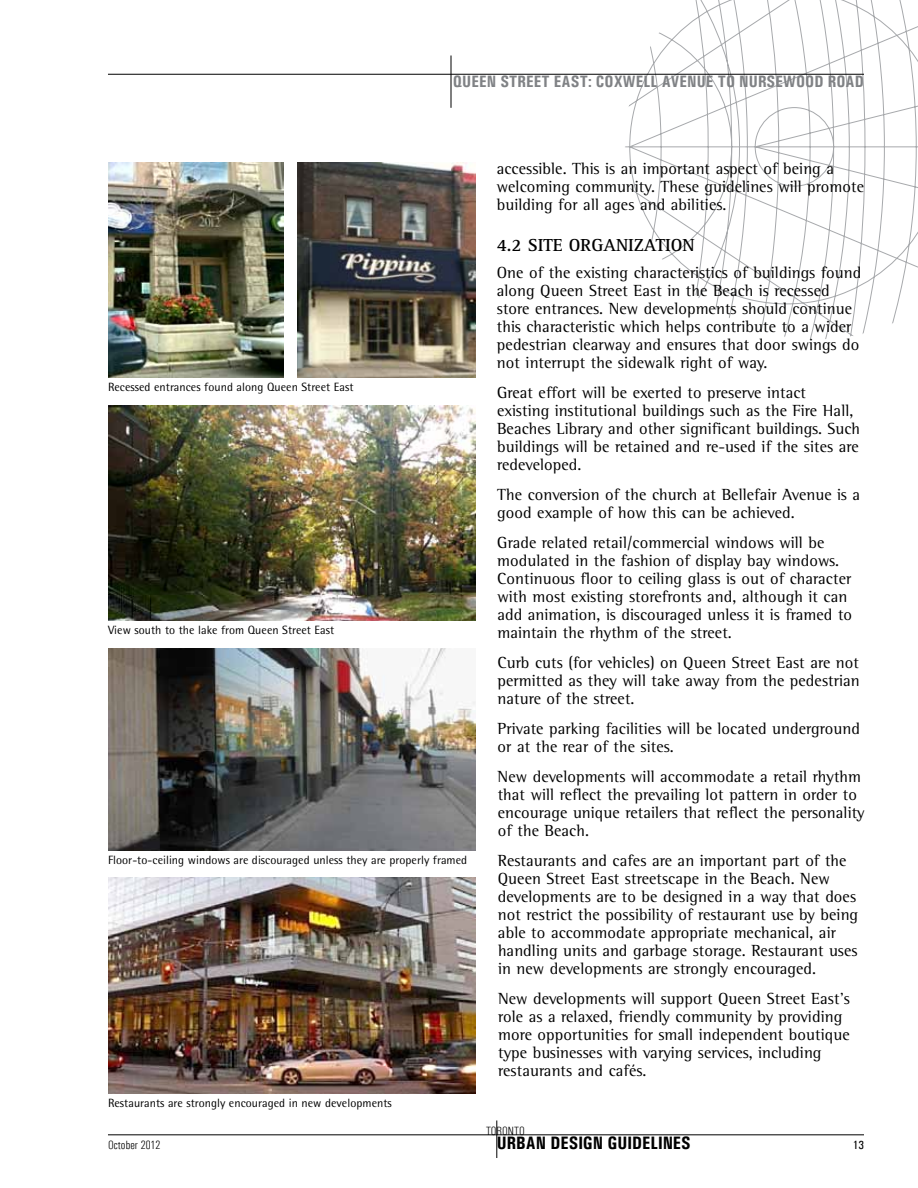
<style>
.page{position:relative;width:918px;height:1188px;background:#fff}
.page>*{position:absolute;margin:0;border:0;box-sizing:border-box;transform-origin:0 0}
.t1{font:700 18px "Univers Condensed";color:#000}
.t2{font:700 18px "Rotis Serif";color:#000}
.t3{font:16.5px/18px "Rotis Semi Serif";letter-spacing:.005em;color:#000}
.t4{font:700 16.5px "Univers Condensed";letter-spacing:.005em;color:#808285}
.t5{font:12px "Rotis Semi Sans";letter-spacing:.005em;color:#000}
.t6{font:300 condensed 12px "Univers";color:#000}
.t7{font:500 12px "Univers Condensed";color:#000}
</style>
<div class="page">
<svg style="left:625px;top:0;width:293px;height:340px"></svg>
<hr style="left:108px;top:74px;width:756px;height:1px;background:#000">
<hr style="left:451px;top:55px;width:1px;height:53px;background:#000">
<hr style="left:108px;top:1135px;width:756px;height:1px;background:#000">
<hr style="left:497px;top:1120px;width:1px;height:38px;background:#000">
<img style="left:297px;top:162px;width:178px;height:216px">
<img style="left:108px;top:648px;width:367px;height:202px">
<img style="left:108px;top:162px;width:176px;height:216px">
<img style="left:108px;top:878px;width:367px;height:215px">
<img style="left:108px;top:405px;width:367px;height:216px">
<p class="t4" style="left:453px;top:72px;width:413px">QUEEN STREET EAST: COXWELL AVENUE TO NURSEWOOD ROAD</p>
<p class="t5" style="left:108px;top:380px;width:247px">Recessed entrances found along Queen Street East</p>
<p class="t5" style="left:108px;top:623px;width:228px">View south to the lake from Queen Street East</p>
<p class="t5" style="left:108px;top:853px;width:361px">Floor-to-ceiling windows are discouraged unless they are properly framed</p>
<p class="t5" style="left:108px;top:1096px;width:285px">Restaurants are strongly encouraged in new developments</p>
<p class="t3" style="left:497px;top:160px;width:369px">accessible. This is an important aspect of being a welcoming community. These guidelines will promote building for all ages and abilities.</p>
<p class="t2" style="left:497px;top:234px;width:187px">4.2 SITE ORGANIZATION</p>
<p class="t3" style="left:497px;top:263px;width:366px">One of the existing characteristics of buildings found along Queen Street East in the Beach is recessed store entrances. New developments should continue this characteristic which helps contribute to a wider pedestrian clearway and ensures that door swings do not interrupt the sidewalk right of way.</p>
<p class="t3" style="left:497px;top:383px;width:365px">Great effort will be exerted to preserve intact existing institutional buildings such as the Fire Hall, Beaches Library and other significant buildings. Such buildings will be retained and re-used if the sites are redeveloped.</p>
<p class="t3" style="left:497px;top:485px;width:365px">The conversion of the church at Bellefair Avenue is a good example of how this can be achieved.</p>
<p class="t3" style="left:497px;top:533px;width:356px">Grade related retail/commercial windows will be modulated in the fashion of display bay windows.<br>Continuous floor to ceiling glass is out of character with most existing storefronts and, although it can add animation, is discouraged unless it is framed to maintain the rhythm of the street.</p>
<p class="t3" style="left:497px;top:653px;width:364px;text-align:justify">Curb cuts (for vehicles) on Queen Street East are not permitted as they will take away from the pedestrian nature of the street.</p>
<p class="t3" style="left:498px;top:719px;width:364px">Private parking facilities will be located underground or at the rear of the sites.</p>
<p class="t3" style="left:498px;top:767px;width:369px">New developments will accommodate a retail rhythm that will reflect the prevailing lot pattern in order to encourage unique retailers that reflect the personality of the Beach.</p>
<p class="t3" style="left:498px;top:851px;width:362px">Restaurants and cafes are an important part of the Queen Street East streetscape in the Beach. New developments are to be designed in a way that does not restrict the possibility of restaurant use by being able to accommodate appropriate mechanical, air handling units and garbage storage. Restaurant uses in new developments are strongly encouraged.</p>
<p class="t3" style="left:498px;top:989px;width:353px">New developments will support Queen Street East's role as a relaxed, friendly community by providing more opportunities for small independent boutique type businesses with varying services, including restaurants and cafés.</p>
<p class="t6" style="left:486px;top:1124px;width:40px">TORONTO</p>
<p class="t1" style="left:497px;top:1132px;width:195px">URBAN DESIGN GUIDELINES</p>
<p class="t6" style="left:108px;top:1138px;width:54px">October 2012</p>
<p class="t7" style="left:853px;top:1138px;width:13px">13</p>
</div>
